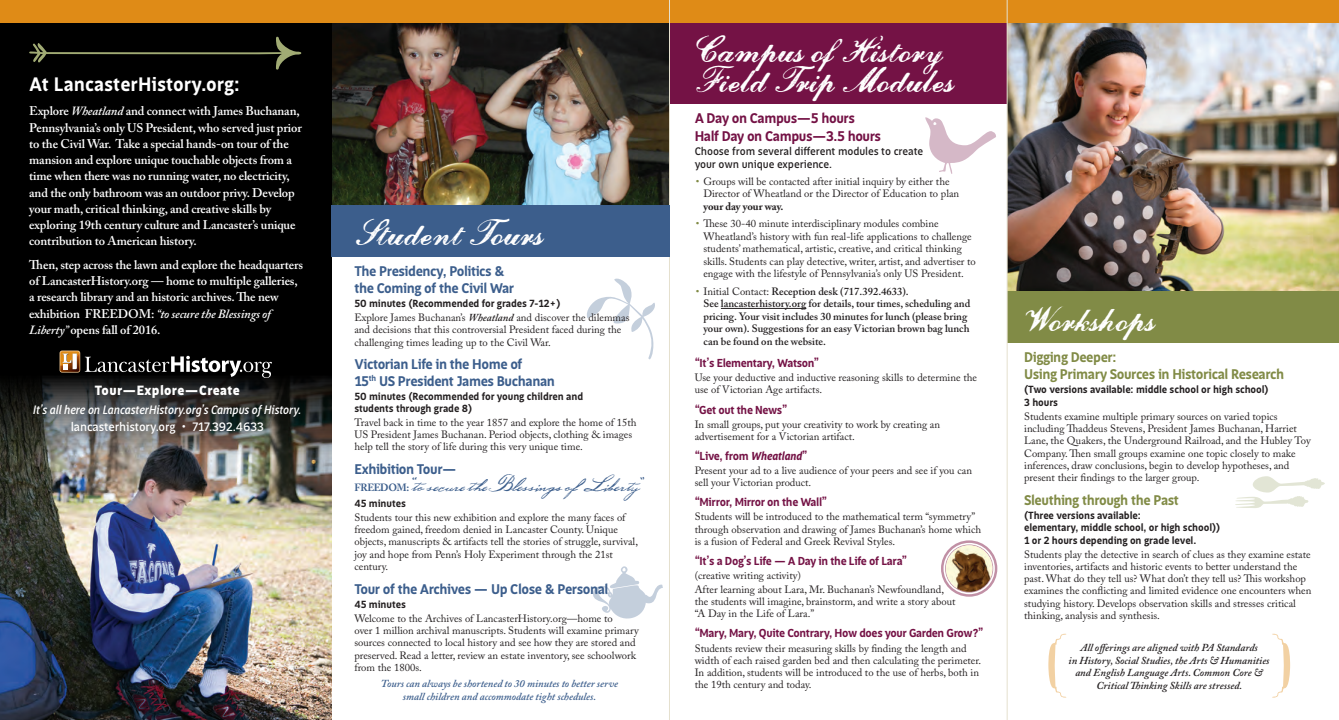
<style>
.page{position:relative;width:1339px;height:720px;background:#fff}
.page>*{position:absolute;margin:0;border:0;box-sizing:border-box;transform-origin:0 0}
.t1{font:40px/30px "Magesta Script";letter-spacing:.02em;color:#fff}
.t2{font:30.88px "Old Glory";letter-spacing:-.015em;color:#3c5e8c;scale:.96 1}
.t3{font:700 20px "Saya FY";color:#fff}
.t4{font:700 14.38px/16.5px "Saya FY";letter-spacing:-.03em;color:#3c5e8c}
.t5{font:700 14.38px/16.5px "Saya FY";letter-spacing:-.03em;color:#818b46}
.t6{font:700 14.38px/17.9px "Saya FY";letter-spacing:-.03em;color:#741245}
.t7{font:900 13.75px "Saya FY";letter-spacing:.03em;color:#fff}
.t8{font:600 12.5px/16.2px "Adobe Caslon Pro";letter-spacing:-.01em;color:#fff}
.t9{font:italic 500 12.5px "Saya FY";letter-spacing:-.01em;color:#fff}
.t10{font:500 12.5px "Saya FY";letter-spacing:-.01em;color:#fff}
.t11{font:700 11.88px "Saya FY";letter-spacing:-.03em;color:#741245}
.t12{font:500 11.25px/12.5px "Saya FY";letter-spacing:-.01em;color:#231f20}
.t13{font:10.62px/12.2px "Adobe Caslon Pro";color:#231f20}
.t14{font:700 10.62px/12.4px "Saya FY";letter-spacing:-.01em;color:#231f20}
.t15{font:600 10.62px/12.5px "Adobe Caslon Pro";color:#231f20}
.t16{font:italic 600 10.62px/12.5px "Adobe Caslon Pro";color:#231f20;text-align:center}
.t17{font:italic 600 10.62px/12.5px "Adobe Caslon Pro";color:#3c5e8c;text-align:center}
.t18{font:700 10.62px "Adobe Caslon Pro";color:#231f20}
.t19{font:700 10.5px "Adobe Caslon Pro";letter-spacing:-.035em;color:#3c5e8c;scale:.95 1}
.s1{font-style:italic}
.s2{font-weight:600;font-style:italic}
.s3{color:#818b46}
.s4{font-weight:400;color:#818b46}
.s5{font-weight:400}
</style>
<div class="page">
<img style="left:332px;top:22px;width:337px;height:184px">
<img style="left:1008px;top:22px;width:331px;height:269px">
<div style="left:669px;top:22px;width:338px;height:82px;background:#741245"></div>
<hr style="left:721px;top:308px;width:85px;height:1px;background:#231f20">
<div style="left:1007px;top:291px;width:332px;height:52px;background:#818b46"></div>
<svg style="left:925px;top:117px;width:71px;height:57px"></svg>
<div style="left:0;top:1px;width:332px;height:719px;background:#000"></div>
<div style="left:0;top:0;width:1339px;height:22px;background:#df8b17"></div>
<img style="left:0;top:378px;width:332px;height:342px">
<svg style="left:60px;top:351px;width:212px;height:27px"></svg>
<hr style="left:669px;top:0;width:1px;height:720px;background:#e5e0ce">
<hr style="left:1007px;top:0;width:1px;height:720px;background:#e5e0ce">
<svg style="left:593px;top:566px;width:70px;height:53px"></svg>
<svg style="left:1235px;top:476px;width:90px;height:32px"></svg>
<svg style="left:587px;top:278px;width:68px;height:81px"></svg>
<svg style="left:1272px;top:634px;width:18px;height:64px"></svg>
<svg style="left:1048px;top:634px;width:18px;height:64px"></svg>
<svg style="left:29px;top:37px;width:272px;height:33px"></svg>
<div style="left:331px;top:206px;width:339px;height:51px;background:#3c5e8c"></div>
<div style="left:941px;top:540px;width:56px;height:57px;border:2px solid #c190a5;border-radius:50%"></div>
<img style="left:946px;top:545px;width:46px;height:47px;border-radius:23px">
<h3 class="t3" style="left:29px;top:71px;width:212px">At LancasterHistory.org:</h3>
<p class="t8" style="left:29px;top:103px;width:274px">Explore <span class="s1">Wheatland</span> and connect with James Buchanan, Pennsylvania’s only US President, who served just prior to the Civil War. Take a special hands-on tour of the mansion and explore unique touchable objects from a time when there was no running water, no electricity, and the only bathroom was an outdoor privy. Develop your math, critical thinking, and creative skills by exploring 19th century culture and Lancaster’s unique contribution to American history.</p>
<p class="t8" style="left:29px;top:256px;width:275px">Then, step across the lawn and explore the headquarters of LancasterHistory.org — home to multiple galleries, a research library and an historic archives. The new exhibition FREEDOM: <span class="s1">“to secure the Blessings of Liberty”</span> opens fall of 2016.</p>
<p class="t7" style="left:95px;top:382px;width:147px">Tour—Explore—Create</p>
<p class="t9" style="left:33px;top:402px;width:270px">It’s all here on LancasterHistory.org’s Campus of History.</p>
<p class="t10" style="left:71px;top:419px;width:194px">lancasterhistory.org • 717.392.4633</p>
<h1 class="t1" style="left:354px;top:221px;width:189px">Student Tours</h1>
<h3 class="t4" style="left:354px;top:263px;width:161px">The Presidency, Politics &amp; the Coming of the Civil War</h3>
<p class="t14" style="left:354px;top:297px;width:208px">50 minutes (Recommended for grades 7-12+)</p>
<p class="t13" style="left:354px;top:311px;width:276px">Explore James Buchanan’s <span class="s2">Wheatland</span> and discover the dilemmas and decisions that this controversial President faced during the challenging times leading up to the Civil War.</p>
<h3 class="t4" style="left:354px;top:356px;width:202px">Victorian Life in the Home of<br>15<sup>th</sup> US President James Buchanan</h3>
<p class="t14" style="left:354px;top:390px;width:230px;line-height:11.9px">50 minutes (Recommended for young children and students through grade 8)</p>
<p class="t13" style="left:354px;top:416px;width:284px">Travel back in time to the year 1857 and explore the home of 15th<br>US President James Buchanan. Period objects, clothing &amp; images help tell the story of life during this very unique time.</p>
<h3 class="t4" style="left:354px;top:461px;width:104px">Exhibition Tour—</h3>
<p class="t19" style="left:354px;top:482px;width:59px">FREEDOM:</p>
<h2 class="t2" style="left:409px;top:472px;width:247px">“to secure the Blessings ofLiberty”</h2>
<p class="t14" style="left:354px;top:497px;width:53px">45 minutes</p>
<p class="t13" style="left:354px;top:511px;width:285px">Students tour this new exhibition and explore the many faces of freedom gained, freedom denied in Lancaster County. Unique objects, manuscripts &amp; artifacts tell the stories of struggle, survival, joy and hope from Penn’s Holy Experiment through the 21st century.</p>
<h3 class="t4" style="left:354px;top:580px;width:255px">Tour of the Archives — Up Close &amp; Personal</h3>
<p class="t14" style="left:354px;top:598px;width:53px">45 minutes</p>
<p class="t13" style="left:354px;top:612px;width:286px">Welcome to the Archives of LancasterHistory.org—home to<br>over 1 million archival manuscripts. Students will examine primary sources connected to local history and see how they are stored and preserved. Read a letter, review an estate inventory, see schoolwork from the 1800s.</p>
<p class="t17" style="left:381px;top:677px;width:239px">Tours can always be shortened to 30 minutes to better serve small children and accommodate tight schedules.</p>
<h1 class="t1" style="left:695px;top:37px;width:260px">Campus of History<br>Field Trip Modules</h1>
<h3 class="t6" style="left:695px;top:109px;width:188px">A Day on Campus—5 hours<br>Half Day on Campus—3.5 hours</h3>
<p class="t12" style="left:695px;top:145px;width:230px">Choose from several different modules to create your own unique experience.</p>
<p class="t13" style="left:703px;top:175px;width:257px;text-indent:-8px"><span class="s3">•</span> Groups will be contacted after initial inquiry by either the<br>Director of Wheatland or the Director of Education to plan</p>
<p class="t18" style="left:703px;top:200px;width:82px">your day your way.</p>
<p class="t13" style="left:703px;top:217px;width:274px;text-indent:-8px"><span class="s3">•</span> These 30-40 minute interdisciplinary modules combine Wheatland’s history with fun real-life applications to challenge students’ mathematical, artistic, creative, and critical thinking skills. Students can play detective, writer, artist, and advertiser to engage with the lifestyle of Pennsylvania’s only US President.</p>
<p class="t15" style="left:703px;top:285px;width:268px;text-indent:-8px"><span class="s4">•</span> <span class="s5">Initial Contact:</span> Reception desk (717.392.4633).<br>See lancasterhistory.org for details, tour times, scheduling and pricing. Your visit includes 30 minutes for lunch (please bring your own). Suggestions for an easy Victorian brown bag lunch can be found on the website.</p>
<p class="t11" style="left:695px;top:356px;width:126px">“It’s Elementary, Watson”</p>
<p class="t13" style="left:695px;top:371px;width:284px">Use your deductive and inductive reasoning skills to determine the use of Victorian Age artifacts.</p>
<p class="t11" style="left:695px;top:402px;width:94px">“Get out the News”</p>
<p class="t13" style="left:695px;top:418px;width:247px">In small groups, put your creativity to work by creating an advertisement for a Victorian artifact.</p>
<p class="t11" style="left:695px;top:449px;width:114px">“Live, from <span class="s1">Wheatland</span>”</p>
<p class="t13" style="left:695px;top:464px;width:279px">Present your ad to a live audience of your peers and see if you can sell your Victorian product.</p>
<p class="t11" style="left:695px;top:495px;width:134px">“Mirror, Mirror on the Wall”</p>
<p class="t13" style="left:695px;top:510px;width:288px">Students will be introduced to the mathematical term “symmetry” through observation and drawing of James Buchanan’s home which is a fusion of Federal and Greek Revival Styles.</p>
<p class="t11" style="left:695px;top:553px;width:214px">“It’s a Dog’s Life — A Day in the Life of Lara”</p>
<p class="t13" style="left:695px;top:568px;width:251px;line-height:14px">(creative writing activity)<br>After learning about Lara, Mr. Buchanan’s Newfoundland,</p>
<p class="t13" style="left:695px;top:595px;width:262px">the students will imagine, brainstorm, and write a story about “A Day in the Life of Lara.”</p>
<p class="t11" style="left:695px;top:626px;width:290px">“Mary, Mary, Quite Contrary, How does your Garden Grow?”</p>
<p class="t13" style="left:695px;top:642px;width:288px">Students review their measuring skills by finding the length and width of each raised garden bed and then calculating the perimeter.<br>In addition, students will be introduced to the use of herbs, both in the 19th century and today.</p>
<h1 class="t1" style="left:1024px;top:307px;width:131px">Workshops</h1>
<h3 class="t5" style="left:1024px;top:349px;width:262px">Digging Deeper:<br>Using Primary Sources in Historical Research</h3>
<p class="t14" style="left:1024px;top:383px;width:246px;line-height:12.8px">(Two versions available: middle school or high school)<br>3 hours</p>
<p class="t13" style="left:1024px;top:410px;width:288px">Students examine multiple primary sources on varied topics including Thaddeus Stevens, President James Buchanan, Harriet Lane, the Quakers, the Underground Railroad, and the Hubley Toy Company. Then small groups examine one topic closely to make inferences, draw conclusions, begin to develop hypotheses, and present their findings to the larger group.</p>
<h3 class="t5" style="left:1024px;top:492px;width:156px">Sleuthing through the Past</h3>
<p class="t14" style="left:1024px;top:509px;width:198px">(Three versions available:<br>elementary, middle school, or high school))<br>1 or 2 hours depending on grade level.</p>
<p class="t13" style="left:1024px;top:548px;width:289px">Students play the detective in search of clues as they examine estate inventories, artifacts and historic events to better understand the past. What do they tell us? What don’t they tell us? This workshop examines the conflicting and limited evidence one encounters when studying history. Develops observation skills and stresses critical thinking, analysis and synthesis.</p>
<p class="t16" style="left:1068px;top:641px;width:202px">All offerings are aligned with PA Standards<br>in History, Social Studies, the Arts &amp; Humanities and English Language Arts. Common Core &amp; Critical Thinking Skills are stressed.</p>
</div>
